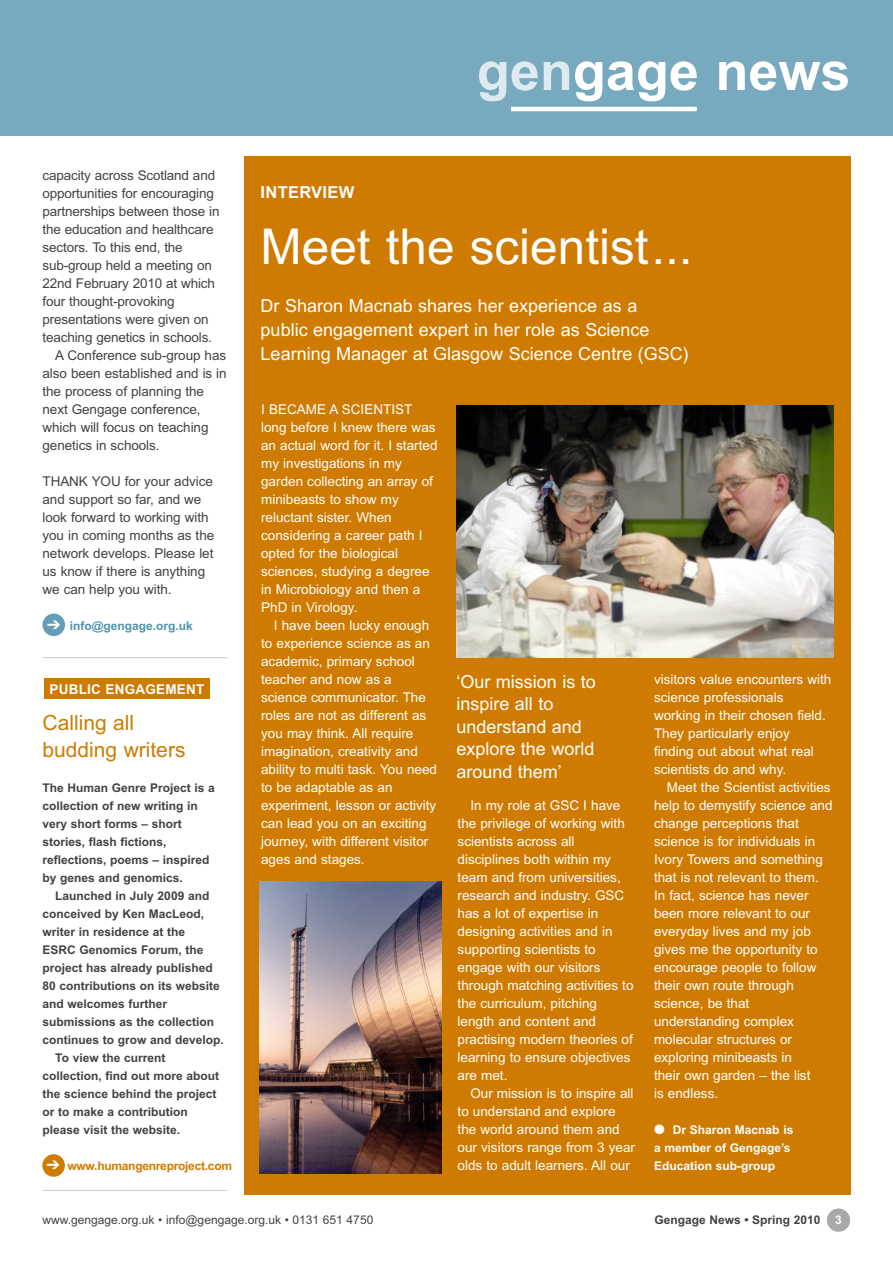
<style>
.page{position:relative;width:893px;height:1263px;background:#fff}
.page>*{position:absolute;margin:0;border:0;box-sizing:border-box;transform-origin:0 0}
.t1{font:700 54px "Arial";color:#fff}
.t2{font:49.5px "Arial";color:#fff}
.t3{font:21px/27px "Arial";color:#cf7b01}
.t4{font:18px/22.5px "Arial";color:#fff}
.t5{font:700 16.5px "Arial";letter-spacing:.015em;color:#fff}
.t6{font:13.5px/18px "Arial";color:#fff}
.t7{font:13.5px/18px "Arial";letter-spacing:-.005em;color:#424242}
.t8{font:700 13.5px "Arial";letter-spacing:.015em;color:#fff}
.t9{font:700 12px/18px "Arial";color:#424242}
.t10{font:700 12px/18px "Arial";color:#fff}
.t11{font:12px "Arial";color:#424242}
.t12{font:700 12px "Arial";letter-spacing:-.02em;color:#cf7b01}
.t13{font:700 12px "Arial";color:#4e93ae}
.s1{color:#fff}
.s2{color:#dfeaef}
</style>
<div class="page">
<div style="left:42px;top:1154px;width:23px;height:23px;background:#cf7b01;border-radius:50%"></div>
<div style="left:43px;top:614px;width:22px;height:22px;background:#639eb7;border-radius:50%"></div>
<div style="left:244px;top:156px;width:606px;height:1039px;background:#cf7b01"></div>
<div style="left:0;top:0;width:893px;height:136px;background:#78aabf"></div>
<hr style="left:511px;top:107px;width:186px;height:4px;background:#fff">
<div style="left:827px;top:1208px;width:23px;height:24px;background:#a9a9a9;border-radius:50%"></div>
<hr style="left:43px;top:1190px;width:185px;height:1px;background:#ccc">
<hr style="left:43px;top:657px;width:185px;height:1px;background:#ccc">
<img style="left:456px;top:405px;width:377px;height:252px">
<img style="left:260px;top:881px;width:181px;height:292px">
<div style="left:44px;top:678px;width:166px;height:21px;background:#cf7b01"></div>
<p class="t7" style="left:43px;top:166px;width:174px">capacity across Scotland and</p>
<p class="t7" style="left:43px;top:184px;width:173px">opportunities for encouraging</p>
<p class="t7" style="left:43px;top:202px;width:179px">partnerships between those in</p>
<p class="t7" style="left:43px;top:220px;width:173px">the education and healthcare</p>
<p class="t7" style="left:43px;top:238px;width:142px">sectors. To this end, the</p>
<p class="t7" style="left:43px;top:256px;width:171px">sub-group held a meeting on</p>
<p class="t7" style="left:43px;top:274px;width:174px">22nd February 2010 at which</p>
<p class="t7" style="left:43px;top:292px;width:134px">four thought-provoking</p>
<p class="t7" style="left:43px;top:310px;width:168px">presentations were given on</p>
<p class="t7" style="left:43px;top:328px;width:171px">teaching genetics in schools.</p>
<p class="t7" style="left:55px;top:346px;width:172px">A Conference sub-group has</p>
<p class="t7" style="left:43px;top:364px;width:186px">also been established and is in</p>
<p class="t7" style="left:43px;top:382px;width:163px">the process of planning the</p>
<p class="t7" style="left:43px;top:400px;width:160px">next Gengage conference,</p>
<p class="t7" style="left:43px;top:418px;width:168px">which will focus on teaching</p>
<p class="t7" style="left:43px;top:436px;width:119px">genetics in schools.</p>
<p class="t7" style="left:43px;top:472px;width:173px">THANK YOU for your advice and support so far, and we look forward to working with you in coming months as the network develops. Please let us know if there is anything we can help you with.</p>
<p class="t13" style="left:47px;top:619px;width:147px"><span class="s1">➔</span> info@gengage.org.uk</p>
<p class="t8" style="left:50px;top:681px;width:156px">PUBLIC ENGAGEMENT</p>
<h3 class="t3" style="left:43px;top:709px;width:144px">Calling all budding writers</h3>
<p class="t9" style="left:43px;top:779px;width:174px">The Human Genre Project is a collection of new writing in very short forms – short stories, flash fictions, reflections, poems – inspired by genes and genomics.</p>
<p class="t9" style="left:55px;top:887px;width:156px">Launched in July 2009 and</p>
<p class="t9" style="left:43px;top:905px;width:163px">conceived by Ken MacLeod,</p>
<p class="t9" style="left:43px;top:923px;width:144px">writer in residence at the</p>
<p class="t9" style="left:43px;top:941px;width:163px">ESRC Genomics Forum, the</p>
<p class="t9" style="left:43px;top:959px;width:172px">project has already published</p>
<p class="t9" style="left:43px;top:977px;width:179px">80 contributions on its website</p>
<p class="t9" style="left:43px;top:995px;width:126px">and welcomes further</p>
<p class="t9" style="left:43px;top:1013px;width:173px">submissions as the collection</p>
<p class="t9" style="left:43px;top:1031px;width:183px">continues to grow and develop.</p>
<p class="t9" style="left:55px;top:1049px;width:112px">To view the current</p>
<p class="t9" style="left:43px;top:1067px;width:178px">collection, find out more about</p>
<p class="t9" style="left:43px;top:1085px;width:176px">the science behind the project</p>
<p class="t9" style="left:43px;top:1103px;width:147px">or to make a contribution</p>
<p class="t9" style="left:43px;top:1121px;width:139px">please visit the website.</p>
<p class="t12" style="left:47px;top:1159px;width:187px"><span class="s1">➔</span> www.humangenreproject.com</p>
<h1 class="t1" style="left:477px;top:41px;width:375px"><span class="s2">gen</span>gage news</h1>
<p class="t5" style="left:261px;top:183px;width:95px">INTERVIEW</p>
<h2 class="t2" style="left:261px;top:219px;width:433px">Meet the scientist...</h2>
<h3 class="t4" style="left:261px;top:294px;width:430px;line-height:24px">Dr Sharon Macnab shares her experience as a public engagement expert in her role as Science<br>Learning Manager at Glasgow Science Centre (GSC)</h3>
<p class="t6" style="left:261px;top:400px;width:178px">I BECAME A SCIENTIST long before I knew there was an actual word for it. I started my investigations in my garden collecting an array of minibeasts to show my reluctant sister. When considering a career path I opted for the biological sciences, studying a degree in Microbiology and then a<br>PhD in Virology.</p>
<p class="t6" style="left:261px;top:616px;width:177px;text-indent:13px">I have been lucky enough to experience science as an academic, primary school teacher and now as a science communicator. The roles are not as different as you may think. All require imagination, creativity and ability to multi task. You need to be adaptable as an experiment, lesson or activity can lead you on an exciting journey, with different visitor ages and stages.</p>
<h3 class="t4" style="left:456px;top:670px;width:141px">‘Our mission is to inspire all to understand and explore the world around them’</h3>
<p class="t6" style="left:458px;top:796px;width:177px;text-indent:13px">In my role at GSC I have the privilege of working with scientists across all disciplines both within my team and from universities, research and industry. GSC has a lot of expertise in designing activities and in supporting scientists to engage with our visitors through matching activities to the curriculum, pitching length and content and practising modern theories of learning to ensure objectives are met.</p>
<p class="t6" style="left:458px;top:1084px;width:179px;text-indent:13px">Our mission is to inspire all to understand and explore the world around them and our visitors range from 3 year olds to adult learners. All our</p>
<p class="t6" style="left:654px;top:670px;width:179px">visitors value encounters with science professionals working in their chosen field.<br>They particularly enjoy finding out about what real scientists do and why.</p>
<p class="t6" style="left:654px;top:778px;width:180px;text-indent:13px">Meet the Scientist activities help to demystify science and change perceptions that science is for individuals in<br>Ivory Towers and something that is not relevant to them.<br>In fact, science has never been more relevant to our everyday lives and my job gives me the opportunity to encourage people to follow their own route through science, be that understanding complex molecular structures or exploring minibeasts in<br>their own garden – the list<br>is endless.</p>
<p class="t10" style="left:654px;top:1121px;width:141px">● Dr Sharon Macnab is a member of Gengage’s<br>Education sub-group</p>
<p class="t11" style="left:43px;top:1213px;width:332px">www.gengage.org.uk • info@gengage.org.uk • 0131 651 4750</p>
<p class="t9" style="left:654px;top:1211px;width:189px">Gengage News • Spring 2010 <span class="s1">3</span></p>
</div>
